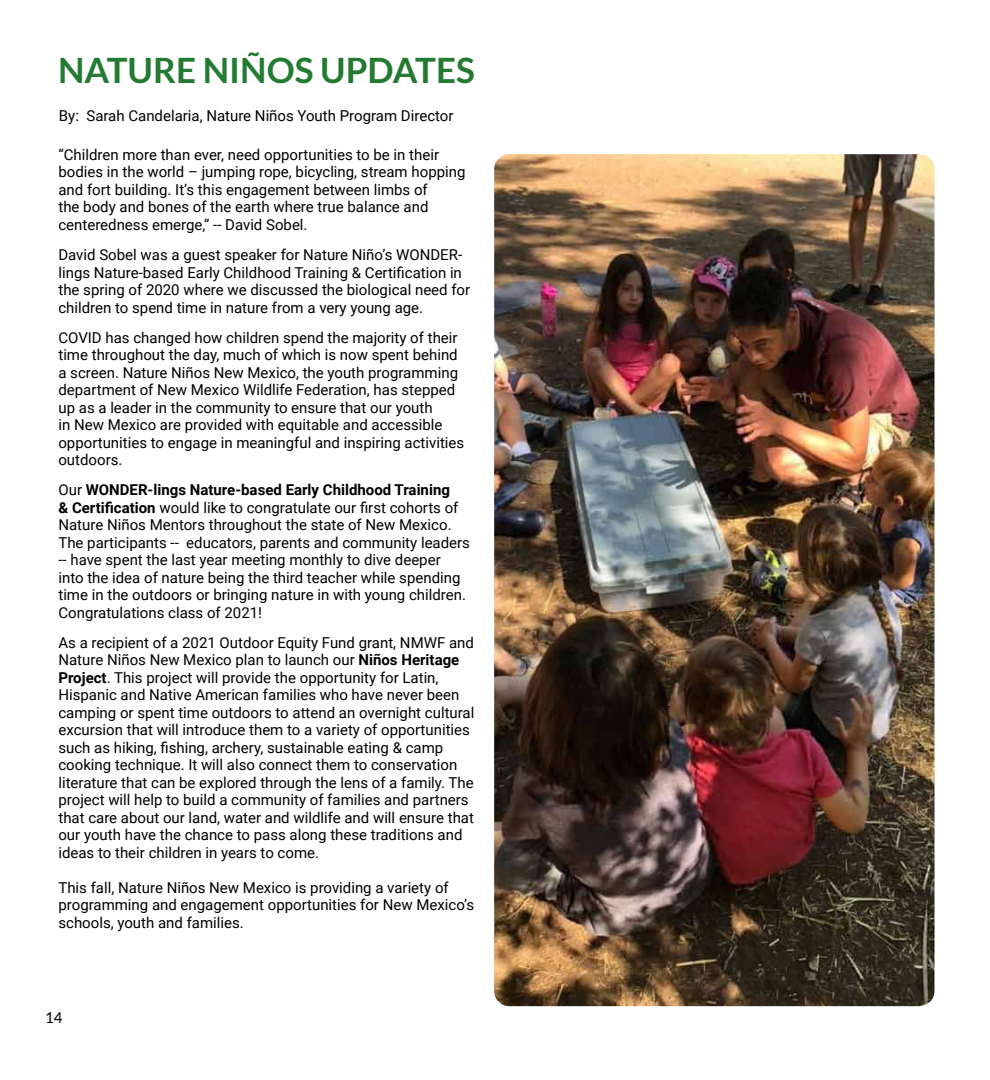
<style>
.page{position:relative;width:990px;height:1080px;background:#fff}
.page>*{position:absolute;margin:0;border:0;box-sizing:border-box;transform-origin:0 0}
.t1{font:700 35px "Lato";color:#237a31}
.t2{font:15px/17.5px "Roboto";color:#000}
.t3{font:15px "Lato";color:#000}
.s1{font-weight:700}
</style>
<div class="page">
<img style="left:494px;top:154px;width:440px;height:852px">
<h1 class="t1" style="left:58px;top:51px;width:418px">NATURE NIÑOS UPDATES</h1>
<p class="t2" style="left:59px;top:106px;width:396px">By: Sarah Candelaria, Nature Niños Youth Program Director</p>
<p class="t2" style="left:58px;top:145px;width:409px">“Children more than ever, need opportunities to be in their bodies in the world – jumping rope, bicycling, stream hopping and fort building. It’s this engagement between limbs of<br>the body and bones of the earth where true balance and centeredness emerge,” -- David Sobel.</p>
<p class="t2" style="left:58px;top:245px;width:413px">David Sobel was a guest speaker for Nature Niño’s WONDER&shy;lings Nature-based Early Childhood Training &amp; Certification in the spring of 2020 where we discussed the biological need for children to spend time in nature from a very young age.</p>
<p class="t2" style="left:58px;top:328px;width:407px">COVID has changed how children spend the majority of their time throughout the day, much of which is now spent behind a screen. Nature Niños New Mexico, the youth programming department of New Mexico Wildlife Federation, has stepped up as a leader in the community to ensure that our youth<br>in New Mexico are provided with equitable and accessible opportunities to engage in meaningful and inspiring activities outdoors.</p>
<p class="t2" style="left:58px;top:481px;width:413px">Our <span class="s1">WONDER-lings Nature-based Early Childhood Training<br>&amp; Certification</span> would like to congratulate our first cohorts of Nature Niños Mentors throughout the state of New Mexico.<br>The participants -- educators, parents and community leaders -- have spent the last year meeting monthly to dive deeper<br>into the idea of nature being the third teacher while spending time in the outdoors or bringing nature in with young children.<br>Congratulations class of 2021!</p>
<p class="t2" style="left:58px;top:633px;width:417px">As a recipient of a 2021 Outdoor Equity Fund grant, NMWF and Nature Niños New Mexico plan to launch our <span class="s1">Niños Heritage Project</span>. This project will provide the opportunity for Latin, Hispanic and Native American families who have never been camping or spent time outdoors to attend an overnight cultural excursion that will introduce them to a variety of opportunities such as hiking, fishing, archery, sustainable eating &amp; camp cooking technique. It will also connect them to conservation literature that can be explored through the lens of a family. The project will help to build a community of families and partners that care about our land, water and wildlife and will ensure that our youth have the chance to pass along these traditions and ideas to their children in years to come.</p>
<p class="t2" style="left:58px;top:878px;width:417px">This fall, Nature Niños New Mexico is providing a variety of programming and engagement opportunities for New Mexico’s schools, youth and families.</p>
<p class="t3" style="left:45px;top:1009px;width:19px">14</p>
</div>
